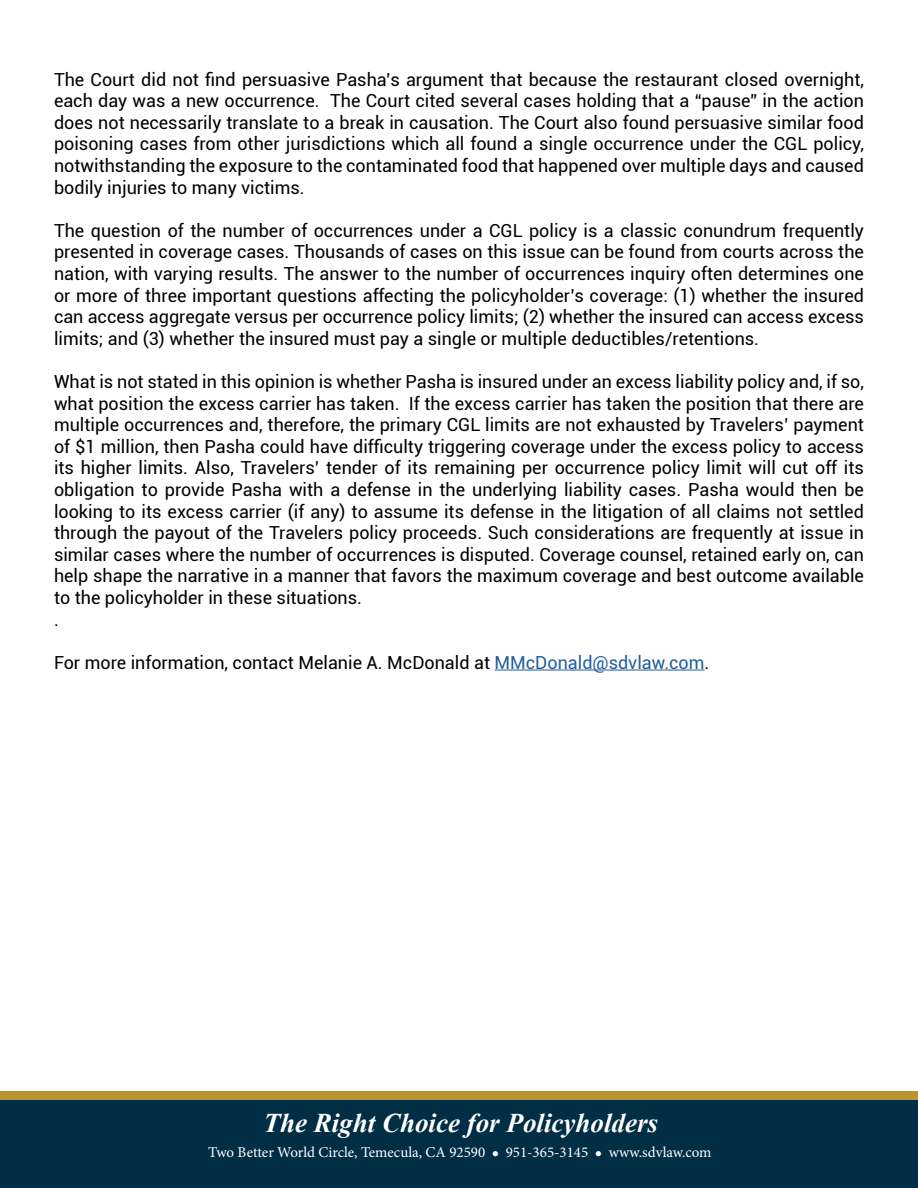
<style>
.page{position:relative;width:918px;height:1188px;background:#fff}
.page>*{position:absolute;margin:0;border:0;box-sizing:border-box;transform-origin:0 0}
.t1{font:italic 700 27px "Times New Roman";color:#fff}
.t2{font:18px/21.6px "Roboto";color:#000;text-align:justify}
.t3{font:15px "Minion Pro";color:#fff}
.s1{color:#215e9e}
</style>
<div class="page">
<hr style="left:495px;top:670px;width:210px;height:1px;background:#215e9e">
<div style="left:0;top:1100px;width:918px;height:88px;background:#002e44"></div>
<div style="left:0;top:1091px;width:918px;height:9px;background:#b89434"></div>
<p class="t2" style="left:54px;top:68px;width:811px">The Court did not find persuasive Pasha’s argument that because the restaurant closed overnight, each day was a new occurrence. The Court cited several cases holding that a “pause” in the action does not necessarily translate to a break in causation. The Court also found persuasive similar food poisoning cases from other jurisdictions which all found a single occurrence under the CGL policy, notwithstanding the exposure to the contaminated food that happened over multiple days and caused bodily injuries to many victims.</p>
<p class="t2" style="left:54px;top:219px;width:812px">The question of the number of occurrences under a CGL policy is a classic conundrum frequently presented in coverage cases. Thousands of cases on this issue can be found from courts across the nation, with varying results. The answer to the number of occurrences inquiry often determines one or more of three important questions affecting the policyholder’s coverage: (1) whether the insured can access aggregate versus per occurrence policy limits; (2) whether the insured can access excess limits; and (3) whether the insured must pay a single or multiple deductibles/retentions.</p>
<p class="t2" style="left:54px;top:370px;width:812px;text-align:left">What is not stated in this opinion is whether Pasha is insured under an excess liability policy and, if so, what position the excess carrier has taken. If the excess carrier has taken the position that there are multiple occurrences and, therefore, the primary CGL limits are not exhausted by Travelers’ payment of $1 million, then Pasha could have difficulty triggering coverage under the excess policy to access its higher limits. Also, Travelers’ tender of its remaining per occurrence policy limit will cut off its obligation to provide Pasha with a defense in the underlying liability cases. Pasha would then be looking to its excess carrier (if any) to assume its defense in the litigation of all claims not settled through the payout of the Travelers policy proceeds. Such considerations are frequently at issue in similar cases where the number of occurrences is disputed. Coverage counsel, retained early on, can help shape the narrative in a manner that favors the maximum coverage and best outcome available to the policyholder in these situations.<br>.</p>
<p class="t2" style="left:54px;top:651px;width:657px">For more information, contact Melanie A. McDonald at <span class="s1">MMcDonald@sdvlaw.com</span>.</p>
<h1 class="t1" style="left:264px;top:1104px;width:396px">The Right Choice for Policyholders</h1>
<p class="t3" style="left:208px;top:1142px;width:505px">Two Better World Circle, Temecula, CA 92590 ● 951-365-3145 ● www.sdvlaw.com</p>
</div>
